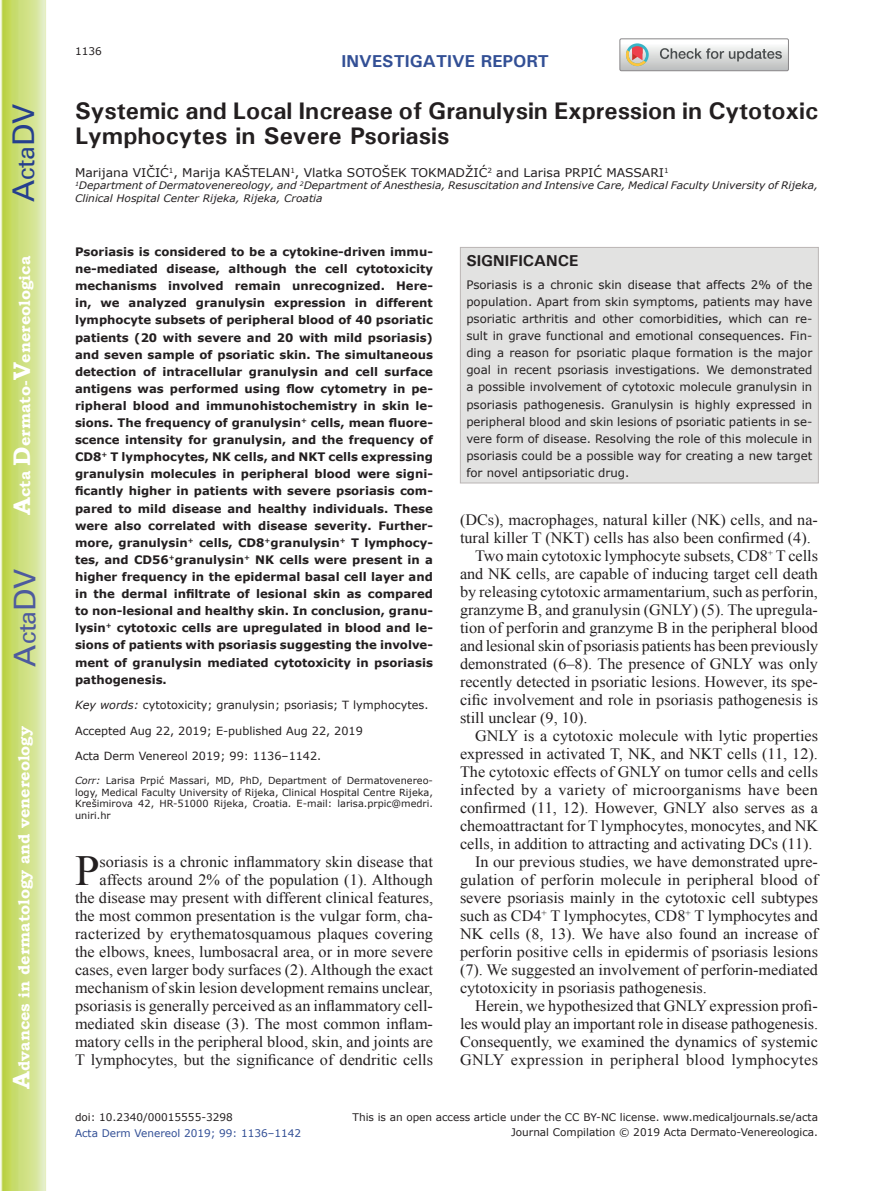
<style>
.page{position:relative;width:893px;height:1191px;background:#fff}
.page>*{position:absolute;margin:0;border:0;box-sizing:border-box;transform-origin:0 0}
.t1{font:42.9px "Times New Roman";color:#231f20}
.t2{font:30px "Univers";color:#4d5a9e}
.t3{font:30px "Univers";color:#253f8e}
.t4{font:700 24px/25.5px "Univers";color:#231f20}
.t5{font:700 17.25px "Univers";color:#324f95}
.t6{font:15.75px/18px "Times New Roman";color:#231f20;text-align:right}
.t7{font:700 15.75px "Bookman Old Style";color:#fff}
.t8{font:15.75px "Times New Roman";letter-spacing:.02em;color:#231f20}
.t9{font:15.75px "Times New Roman";letter-spacing:.025em;color:#231f20}
.t10{font:700 15.75px "Univers";color:#231f20}
.t11{font:12px "Verdana";color:#231f20}
.t12{font:700 11.7px/17.1px "Verdana";color:#231f20;text-align:justify}
.t13{font:11.7px/17.1px "Verdana";color:#231f20;text-align:justify}
.t14{font:11.25px "Verdana";color:#231f20}
.t15{font:10.5px "Verdana";color:#231f20}
.t16{font:10.5px "Verdana";color:#324f95}
.t17{font:italic 10.35px/12.8px "Verdana";color:#231f20}
.t18{font:9.75px/11.7px "Verdana";color:#231f20;text-align:justify}
.s1{font-size:24px}
.s2{font-style:italic}
</style>
<div class="page">
<svg style="left:1px;top:0;width:45px;height:1191px;background:#cfe084"></svg>
<svg style="left:620px;top:39px;width:168px;height:32px"></svg>
<div style="left:460px;top:247px;width:359px;height:236px;background:#e2e2e1;border:1px solid #bab5b4"></div>
<h2 class="t3" style="left:6px;top:202px;width:100px;rotate:-90deg">A<span class="s1">cta</span>DV</h2>
<p class="t7" style="left:15px;top:515px;width:260px;rotate:-90deg"><span class="s1">A</span>cta <span class="s1">D</span>ermato-<span class="s1">V</span>enereologica</p>
<h2 class="t2" style="left:7px;top:666px;width:100px;rotate:-90deg">A<span class="s1">cta</span>DV</h2>
<p class="t7" style="left:15px;top:1088px;width:364px;rotate:-90deg"><span class="s1">A</span>dvances in dermatology and venereology</p>
<p class="t15" style="left:75px;top:44px;width:28px">1136</p>
<p class="t5" style="left:342px;top:50px;width:209px">INVESTIGATIVE REPORT</p>
<h3 class="t4" style="left:75px;top:97px;width:745px">Systemic and Local Increase of Granulysin Expression in Cytotoxic<br>Lymphocytes in Severe Psoriasis</h3>
<p class="t11" style="left:75px;top:164px;width:595px">Marijana VIČIĆ<sup>1</sup>, Marija KAŠTELAN<sup>1</sup>, Vlatka SOTOŠEK TOKMADŽIĆ<sup>2</sup> and Larisa PRPIĆ MASSARI<sup>1</sup></p>
<p class="t17" style="left:75px;top:179px;width:744px"><sup>1</sup>Department of Dermatovenereology, and <sup>2</sup>Department of Anesthesia, Resuscitation and Intensive Care, Medical Faculty University of Rijeka,<br>Clinical Hospital Center Rijeka, Rijeka, Croatia</p>
<p class="t12" style="left:75px;top:243px;width:359px">Psoriasis is considered to be a cytokine-driven immu&shy;ne-mediated disease, although the cell cytotoxicity mechanisms involved remain unrecognized. Here&shy;in, we analyzed granulysin expression in different lymphocyte subsets of peripheral blood of 40 psoriatic patients (20 with severe and 20 with mild psoriasis) and seven sample of psoriatic skin. The simultaneous detection of intracellular granulysin and cell surface antigens was performed using flow cytometry in pe&shy;ripheral blood and immunohistochemistry in skin le&shy;sions. The frequency of granulysin<sup>+</sup> cells, mean fluore&shy;scence intensity for granulysin, and the frequency of CD8<sup>+</sup> T lymphocytes, NK cells, and NKT cells expressing granulysin molecules in peripheral blood were signi&shy;ficantly higher in patients with severe psoriasis com&shy;pared to mild disease and healthy individuals. These were also correlated with disease severity. Further&shy;more, granulysin<sup>+</sup> cells, CD8<sup>+</sup>granulysin<sup>+</sup> T lymphocy&shy;tes, and CD56<sup>+</sup>granulysin<sup>+</sup> NK cells were present in a higher frequency in the epidermal basal cell layer and in the dermal infiltrate of lesional skin as compared to non-lesional and healthy skin. In conclusion, granu&shy;lysin<sup>+</sup> cytotoxic cells are upregulated in blood and le&shy;sions of patients with psoriasis suggesting the involve&shy;ment of granulysin mediated cytotoxicity in psoriasis pathogenesis.</p>
<p class="t14" style="left:75px;top:698px;width:355px"><span class="s2">Key words:</span> cytotoxicity; granulysin; psoriasis; T lymphocytes.</p>
<p class="t14" style="left:75px;top:723px;width:289px">Accepted Aug 22, 2019; E-published Aug 22, 2019</p>
<p class="t14" style="left:75px;top:749px;width:248px">Acta Derm Venereol 2019; 99: 1136–1142.</p>
<p class="t18" style="left:75px;top:774px;width:359px"><span class="s2">Corr:</span> Larisa Prpić Massari, MD, PhD, Department of Dermatovenereo&shy;logy, Medical Faculty University of Rijeka, Clinical Hospital Centre Rijeka, Krešimirova 42, HR-51000 Rijeka, Croatia. E-mail: larisa.prpic@medri. uniri.hr</p>
<h1 class="t1" style="left:75px;top:841px;width:26px">P</h1>
<p class="t6" style="left:75px;top:852px;width:360px">soriasis is a chronic inflammatory skin disease that affects around 2% of the population (1). Although<br>the disease may present with different clinical features, the most common presentation is the vulgar form, cha&shy;racterized by erythematosquamous plaques covering the elbows, knees, lumbosacral area, or in more severe cases, even larger body surfaces (2). Although the exact mechanism of skin lesion development remains unclear, psoriasis is generally perceived as an inflammatory cell&shy;mediated skin disease (3). The most common inflam&shy;matory cells in the peripheral blood, skin, and joints are T lymphocytes, but the significance of dendritic cells</p>
<p class="t10" style="left:466px;top:250px;width:114px">SIGNIFICANCE</p>
<p class="t13" style="left:466px;top:276px;width:347px">Psoriasis is a chronic skin disease that affects 2% of the population. Apart from skin symptoms, patients may have psoriatic arthritis and other comorbidities, which can re&shy;sult in grave functional and emotional consequences. Fin&shy;ding a reason for psoriatic plaque formation is the major goal in recent psoriasis investigations. We demonstrated a possible involvement of cytotoxic molecule granulysin in psoriasis pathogenesis. Granulysin is highly expressed in peripheral blood and skin lesions of psoriatic patients in se&shy;vere form of disease. Resolving the role of this molecule in psoriasis could be a possible way for creating a new target for novel antipsoriatic drug.</p>
<p class="t6" style="left:460px;top:510px;width:359px">(DCs), macrophages, natural killer (NK) cells, and na-</p>
<p class="t6" style="left:460px;top:528px;width:352px">tural killer T (NKT) cells has also been confirmed (4).</p>
<p class="t6" style="left:475px;top:546px;width:344px">Two main cytotoxic lymphocyte subsets, CD8<sup>+</sup> T cells</p>
<p class="t6" style="left:460px;top:564px;width:360px">and NK cells, are capable of inducing target cell death</p>
<p class="t6" style="left:460px;top:582px;width:359px">by releasing cytotoxic armamentarium, such as perforin,</p>
<p class="t6" style="left:460px;top:600px;width:359px">granzyme B, and granulysin (GNLY) (5). The upregula-</p>
<p class="t6" style="left:460px;top:618px;width:359px">tion of perforin and granzyme B in the peripheral blood</p>
<p class="t6" style="left:460px;top:636px;width:360px">and lesional skin of psoriasis patients has been previously</p>
<p class="t6" style="left:460px;top:654px;width:359px">demonstrated (6–8). The presence of GNLY was only</p>
<p class="t6" style="left:460px;top:672px;width:359px">recently detected in psoriatic lesions. However, its spe-</p>
<p class="t6" style="left:460px;top:690px;width:359px">cific involvement and role in psoriasis pathogenesis is</p>
<p class="t6" style="left:460px;top:708px;width:129px">still unclear (9, 10).</p>
<p class="t6" style="left:475px;top:726px;width:345px">GNLY is a cytotoxic molecule with lytic properties</p>
<p class="t6" style="left:460px;top:744px;width:359px">expressed in activated T, NK, and NKT cells (11, 12).</p>
<p class="t6" style="left:460px;top:762px;width:360px">The cytotoxic effects of GNLY on tumor cells and cells</p>
<p class="t8" style="left:460px;top:779px;width:359px">infected by a variety of microorganisms have been</p>
<p class="t6" style="left:460px;top:798px;width:359px">confirmed (11, 12). However, GNLY also serves as a</p>
<p class="t6" style="left:460px;top:816px;width:360px">chemoattractant for T lymphocytes, monocytes, and NK</p>
<p class="t6" style="left:460px;top:834px;width:354px">cells, in addition to attracting and activating DCs (11).</p>
<p class="t6" style="left:475px;top:852px;width:344px">In our previous studies, we have demonstrated upre-</p>
<p class="t6" style="left:460px;top:870px;width:360px">gulation of perforin molecule in peripheral blood of</p>
<p class="t6" style="left:460px;top:888px;width:360px">severe psoriasis mainly in the cytotoxic cell subtypes</p>
<p class="t6" style="left:460px;top:906px;width:359px">such as CD4<sup>+</sup> T lymphocytes, CD8<sup>+</sup> T lymphocytes and</p>
<p class="t6" style="left:460px;top:924px;width:359px">NK cells (8, 13). We have also found an increase of</p>
<p class="t6" style="left:460px;top:942px;width:359px">perforin positive cells in epidermis of psoriasis lesions</p>
<p class="t6" style="left:460px;top:960px;width:359px">(7). We suggested an involvement of perforin-mediated</p>
<p class="t6" style="left:460px;top:978px;width:248px">cytotoxicity in psoriasis pathogenesis.</p>
<p class="t6" style="left:475px;top:996px;width:344px">Herein, we hypothesized that GNLY expression profi-</p>
<p class="t6" style="left:460px;top:1014px;width:360px">les would play an important role in disease pathogenesis.</p>
<p class="t6" style="left:460px;top:1032px;width:359px">Consequently, we examined the dynamics of systemic</p>
<p class="t9" style="left:460px;top:1049px;width:360px">GNLY expression in peripheral blood lymphocytes</p>
<p class="t15" style="left:75px;top:1110px;width:159px">doi: 10.2340/00015555-3298</p>
<p class="t16" style="left:75px;top:1126px;width:228px">Acta Derm Venereol 2019; 99: 1136–1142</p>
<p class="t15" style="left:353px;top:1110px;width:467px">This is an open access article under the CC BY-NC license. www.medicaljournals.se/acta</p>
<p class="t15" style="left:511px;top:1125px;width:308px">Journal Compilation © 2019 Acta Dermato-Venereologica.</p>
</div>
